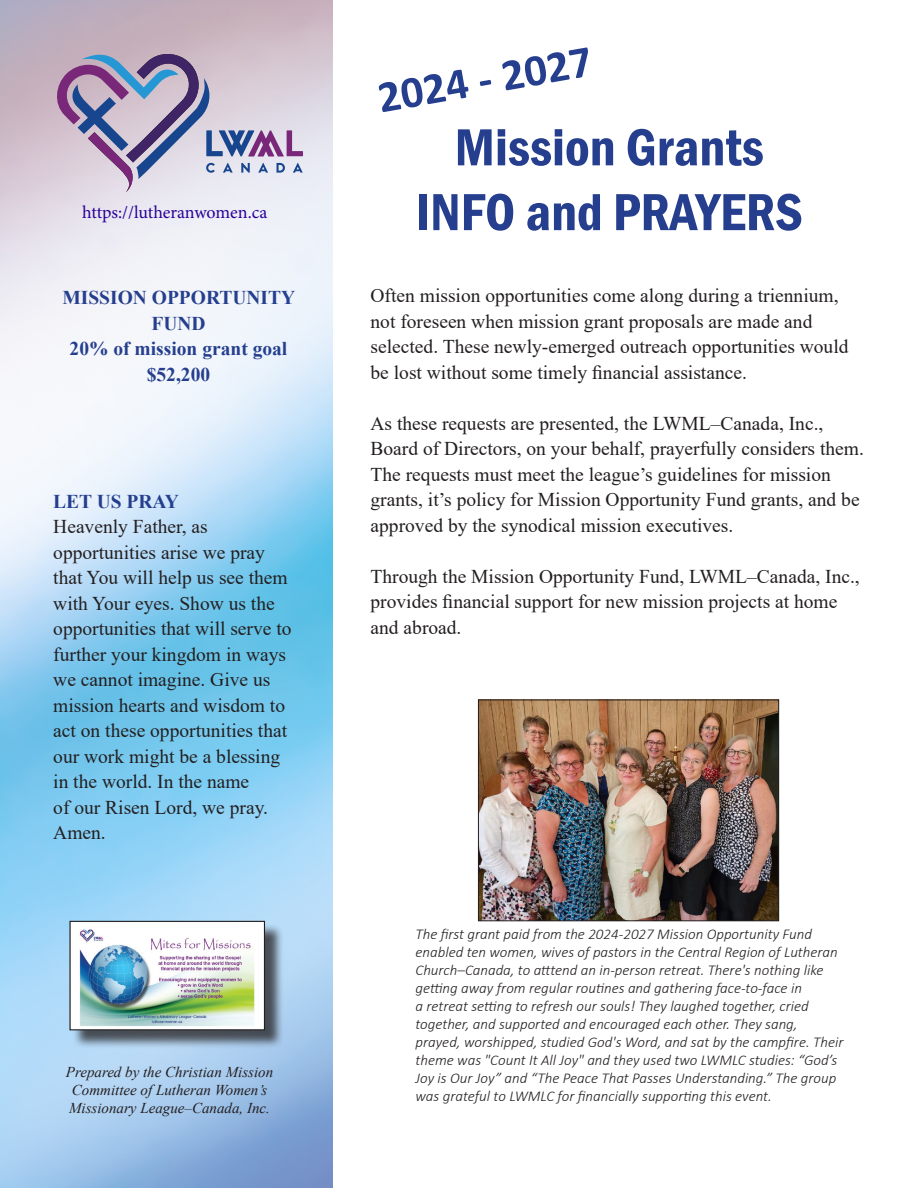
<style>
.page{position:relative;width:918px;height:1188px;background:#fff}
.page>*{position:absolute;margin:0;border:0;box-sizing:border-box;transform-origin:0 0}
.t1{font:600 condensed 54px "Franklin Gothic";color:#253f8e}
.t2{font:700 45px "Calibri";color:#253f8e}
.t3{font:19.5px/25.5px "Times New Roman";color:#231f20}
.t4{font:700 19.5px/25.5px "Times New Roman";color:#253f8e;text-align:center}
.t5{font:18px "Minion Pro";letter-spacing:-.01em;color:#290098}
.t6{font:italic 300 15px/18px "Calibri";color:#231f20}
.t7{font:italic 15px/18px "Times New Roman";color:#231f20}
</style>
<div class="page">
<img style="left:0;top:0;width:333px;height:1188px">
<svg style="left:57px;top:54px;width:246px;height:138px;background:#b6aec7"></svg>
<div style="left:72px;top:923px;width:212px;height:126px;background:#231f20;opacity:.75"></div>
<img style="left:71px;top:923px;width:192px;height:105px">
<div style="left:69px;top:921px;width:196px;height:109px;border:1px solid #231f20"></div>
<img style="left:480px;top:702px;width:297px;height:217px">
<div style="left:478px;top:700px;width:301px;height:221px;border:1px solid #231f20"></div>
<p class="t5" style="left:82px;top:200px;width:187px">https://lutheranwomen.ca</p>
<p class="t4" style="left:62px;top:284px;width:234px">MISSION OPPORTUNITY<br>FUND</p>
<p class="t4" style="left:70px;top:335px;width:219px">20% of mission grant goal</p>
<p class="t4" style="left:147px;top:361px;width:65px">$52,200</p>
<p class="t4" style="left:53px;top:488px;width:127px">LET US PRAY</p>
<p class="t3" style="left:53px;top:513px;width:240px">Heavenly Father, as opportunities arise we pray that You will help us see them with Your eyes. Show us the opportunities that will serve to further your kingdom in ways we cannot imagine. Give us mission hearts and wisdom to act on these opportunities that our work might be a blessing in the world. In the name<br>of our Risen Lord, we pray.<br>Amen.</p>
<p class="t7" style="left:66px;top:1063px;width:209px">Prepared by the Christian Mission<br>Committee of Lutheran Women’s<br>Missionary League–Canada, Inc.</p>
<p class="t2" style="left:373px;top:67px;width:218px;rotate:-10deg">2024 - 2027</p>
<p class="t1" style="left:455px;top:111px;width:311px">Mission Grants</p>
<p class="t1" style="left:416px;top:176px;width:389px">INFO and PRAYERS</p>
<p class="t3" style="left:371px;top:283px;width:479px">Often mission opportunities come along during a triennium, not foreseen when mission grant proposals are made and selected. These newly-emerged outreach opportunities would be lost without some timely financial assistance.</p>
<p class="t3" style="left:371px;top:410px;width:495px">As these requests are presented, the LWML–Canada, Inc., Board of Directors, on your behalf, prayerfully considers them.<br>The requests must meet the league’s guidelines for mission grants, it’s policy for Mission Opportunity Fund grants, and be approved by the synodical mission executives.</p>
<p class="t3" style="left:371px;top:563px;width:491px">Through the Mission Opportunity Fund, LWML–Canada, Inc., provides financial support for new mission projects at home and abroad.</p>
<p class="t6" style="left:416px;top:925px;width:429px">The first grant paid from the 2024-2027 Mission Opportunity Fund enabled ten women, wives of pastors in the Central Region of Lutheran Church–Canada, to atttend an in-person retreat. There's nothing like getting away from regular routines and gathering face-to-face in<br>a retreat setting to refresh our souls! They laughed together, cried together, and supported and encouraged each other. They sang, prayed, worshipped, studied God's Word, and sat by the campfire. Their theme was "Count It All Joy" and they used two LWMLC studies: “God’s Joy is Our Joy” and “The Peace That Passes Understanding.” The group was grateful to LWMLC for financially supporting this event.</p>
</div>
